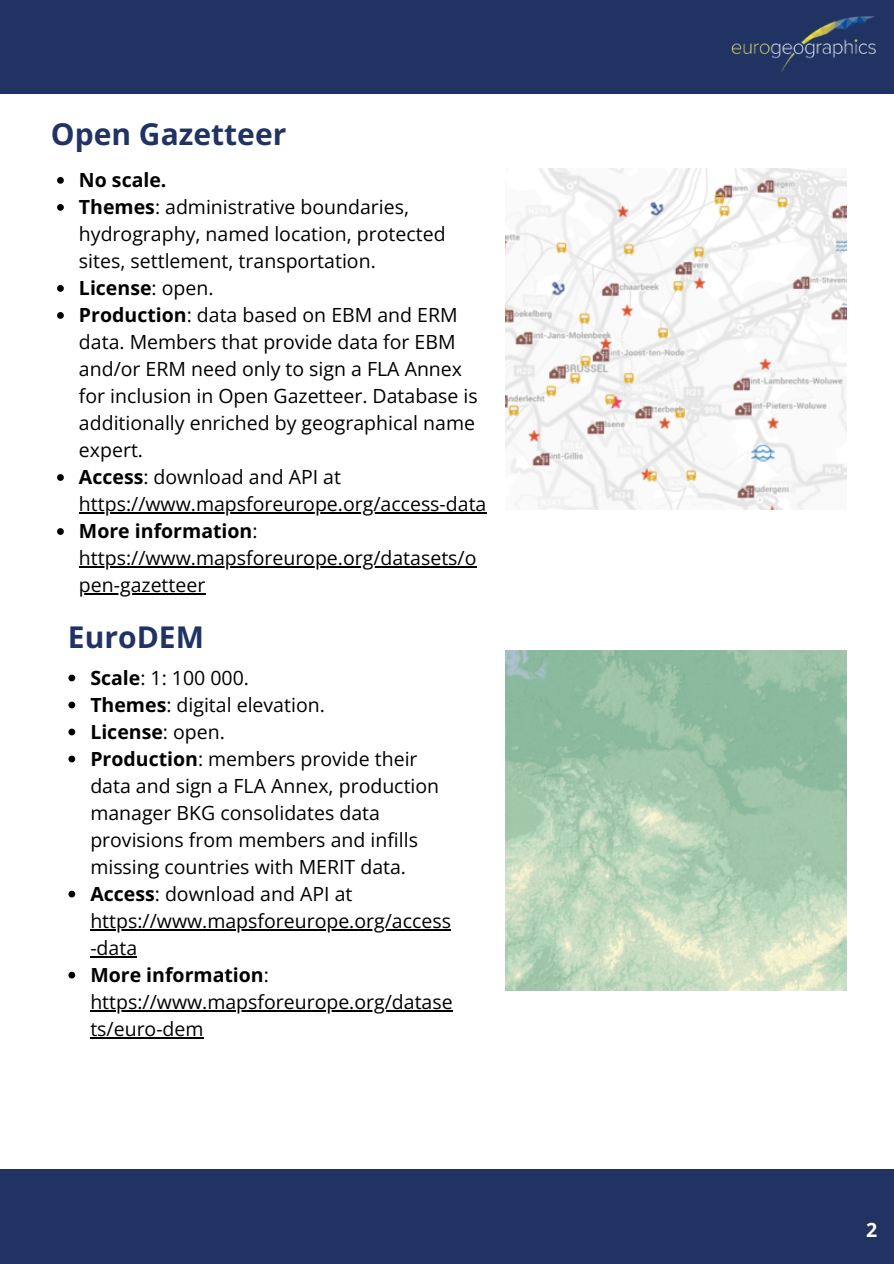
<style>
.page{position:relative;width:894px;height:1264px;background:#fff}
.page>*{position:absolute;margin:0;border:0;box-sizing:border-box;transform-origin:0 0}
.t1{font:700 30px "Open Sans";color:#213363}
.t2{font:19.5px/27px "Open Sans";color:#000}
.t3{font:700 19.5px "Open Sans";color:#000}
.t4{font:700 19.5px "Open Sans";color:#fff}
.s1{font-weight:700}
.s2{font-weight:400}
</style>
<div class="page">
<div style="left:0;top:0;width:893px;height:94px;background:#213363"></div>
<img style="left:731px;top:16px;width:145px;height:56px">
<svg style="left:57px;top:177px;width:7px;height:7px"></svg>
<svg style="left:57px;top:204px;width:7px;height:7px"></svg>
<svg style="left:57px;top:285px;width:7px;height:7px"></svg>
<svg style="left:57px;top:312px;width:7px;height:7px"></svg>
<svg style="left:57px;top:474px;width:7px;height:7px"></svg>
<hr style="left:79px;top:512px;width:407px;height:1px;background:#000">
<svg style="left:57px;top:528px;width:7px;height:7px"></svg>
<hr style="left:79px;top:566px;width:397px;height:1px;background:#000">
<hr style="left:79px;top:593px;width:126px;height:1px;background:#000">
<svg style="left:68px;top:674px;width:7px;height:7px"></svg>
<svg style="left:68px;top:701px;width:7px;height:7px"></svg>
<svg style="left:68px;top:728px;width:7px;height:7px"></svg>
<svg style="left:68px;top:755px;width:7px;height:7px"></svg>
<svg style="left:68px;top:890px;width:7px;height:7px"></svg>
<hr style="left:90px;top:929px;width:361px;height:1px;background:#000">
<hr style="left:90px;top:956px;width:47px;height:1px;background:#000">
<svg style="left:68px;top:971px;width:7px;height:7px"></svg>
<hr style="left:90px;top:1010px;width:362px;height:1px;background:#000">
<hr style="left:90px;top:1037px;width:113px;height:1px;background:#000">
<div style="left:0;top:1169px;width:893px;height:94px;background:#213363"></div>
<img style="left:505px;top:169px;width:341px;height:341px">
<img style="left:505px;top:650px;width:341px;height:341px">
<p class="t1" style="left:51px;top:113px;width:237px">Open Gazetteer</p>
<h1 class="t3" style="left:79px;top:166px;width:89px">No scale.</h1>
<p class="t2" style="left:79px;top:193px;width:368px"><span class="s1">Themes</span>: administrative boundaries, hydrography, named location, protected sites, settlement, transportation.</p>
<p class="t3" style="left:79px;top:274px;width:136px">License<span class="s2">: open.</span></p>
<p class="t2" style="left:79px;top:301px;width:400px"><span class="s1">Production</span>: data based on EBM and ERM data. Members that provide data for EBM and/or ERM need only to sign a FLA Annex for inclusion in Open Gazetteer. Database is additionally enriched by geographical name expert.</p>
<p class="t2" style="left:79px;top:463px;width:263px"><span class="s1">Access</span>: download and API at</p>
<p class="t2" style="left:79px;top:490px;width:409px">https://www.mapsforeurope.org/access-data<br><span class="s1">More information</span>:</p>
<p class="t2" style="left:79px;top:544px;width:399px">https://www.mapsforeurope.org/datasets/o</p>
<p class="t2" style="left:79px;top:571px;width:128px">pen-gazetteer</p>
<h1 class="t1" style="left:68px;top:616px;width:137px">EuroDEM</h1>
<p class="t2" style="left:90px;top:663px;width:160px"><span class="s1">Scale</span>: 1: 100 000.</p>
<p class="t2" style="left:90px;top:690px;width:236px"><span class="s1">Themes</span>: digital elevation.</p>
<p class="t3" style="left:90px;top:718px;width:136px">License<span class="s2">: open.</span></p>
<p class="t2" style="left:90px;top:744px;width:350px"><span class="s1">Production</span>: members provide their data and sign a FLA Annex, production manager BKG consolidates data provisions from members and infills missing countries with MERIT data.</p>
<p class="t2" style="left:90px;top:879px;width:263px"><span class="s1">Access</span>: download and API at</p>
<p class="t2" style="left:90px;top:906px;width:362px">https://www.mapsforeurope.org/access -data<br><span class="s1">More information</span>:</p>
<p class="t2" style="left:90px;top:987px;width:364px">https://www.mapsforeurope.org/datase ts/euro-dem</p>
<p class="t4" style="left:865px;top:1215px;width:13px">2</p>
</div>
